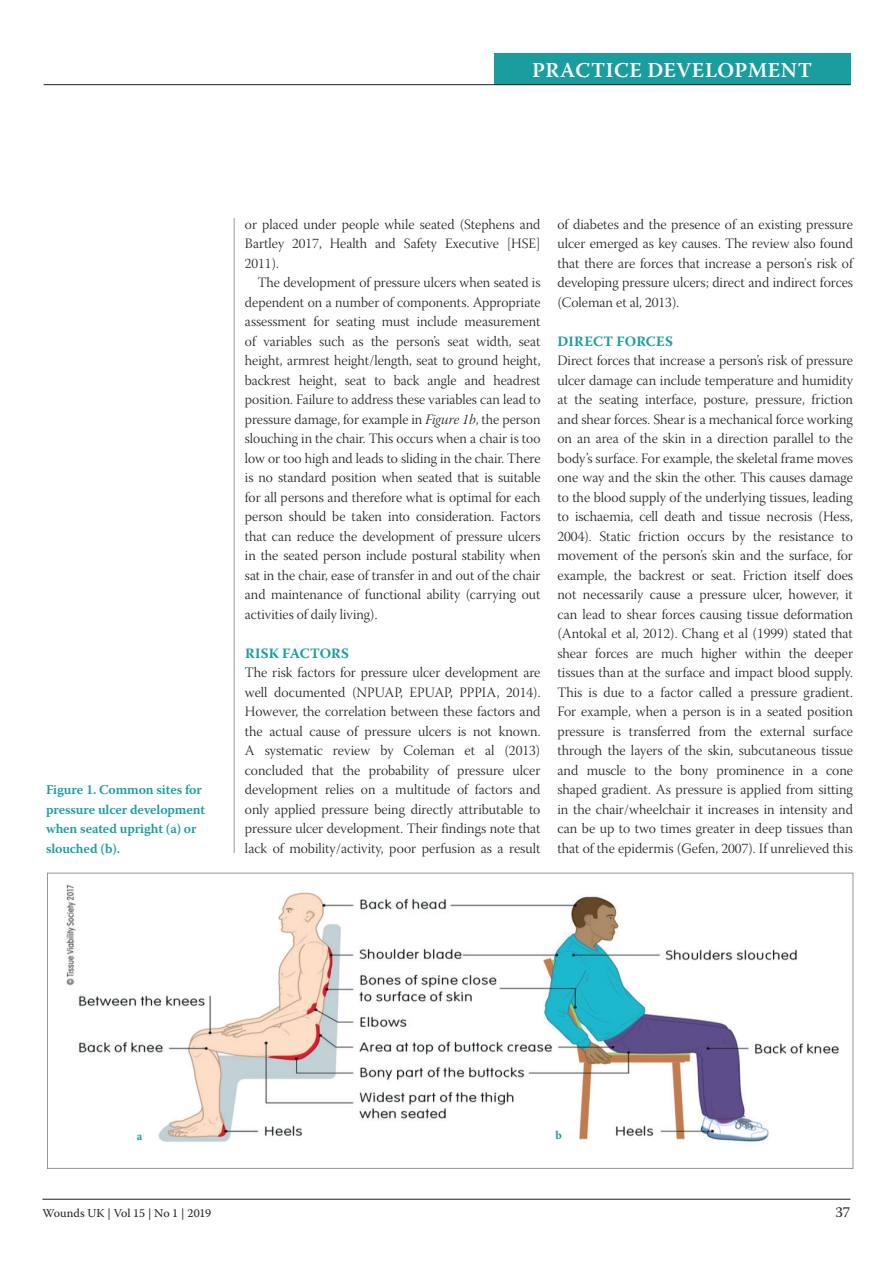
<style>
.page{position:relative;width:893px;height:1263px;background:#fff}
.page>*{position:absolute;margin:0;border:0;box-sizing:border-box;transform-origin:0 0}
.t1{font:600 21px "Warnock Pro";letter-spacing:.025em;color:#fff}
.t2{font:15px "Warnock Pro";color:#231f20}
.t3{font:14.25px/19.5px "Warnock Pro Light Subh";color:#231f20;text-align:justify}
.t4{font:700 14.25px "Warnock Pro";letter-spacing:.015em;color:#1b9c9e}
.t5{font:600 13.5px/19.5px "Warnock Pro";letter-spacing:-.01em;color:#1b9c9e}
.t6{font:12px "Warnock Pro";letter-spacing:-.01em;color:#231f20}
.t7{font:700 12px "Minion Pro";color:#1b9c9e}
.s1{font-family:"Warnock Pro Light It Subh"}
</style>
<div class="page">
<hr style="left:42px;top:1199px;width:808px;height:1px;background:#231f20">
<div style="left:494px;top:53px;width:356px;height:32px;background:#1b9c9e"></div>
<hr style="left:44px;top:84px;width:806px;height:1px;background:#231f20">
<hr style="left:234px;top:218px;width:1px;height:635px;background:#939598">
<img style="left:66px;top:884px;width:774px;height:258px">
<h1 class="t1" style="left:532px;top:57px;width:282px">PRACTICE DEVELOPMENT</h1>
<p class="t5" style="left:46px;top:780px;width:160px">Figure 1. Common sites for pressure ulcer development when seated upright (a) or slouched (b).</p>
<p class="t3" style="left:245px;top:216px;width:297px">or placed under people while seated (Stephens and Bartley 2017, Health and Safety Executive [HSE] 2011).</p>
<p class="t3" style="left:245px;top:274px;width:297px;text-indent:13px">The development of pressure ulcers when seated is dependent on a number of components. Appropriate assessment for seating must include measurement of variables such as the person’s seat width, seat height, armrest height/length, seat to ground height, backrest height, seat to back angle and headrest position. Failure to address these variables can lead to pressure damage, for example in <span class="s1">Figure 1b</span>, the person slouching in the chair. This occurs when a chair is too low or too high and leads to sliding in the chair. There is no standard position when seated that is suitable for all persons and therefore what is optimal for each person should be taken into consideration. Factors that can reduce the development of pressure ulcers in the seated person include postural stability when sat in the chair, ease of transfer in and out of the chair and maintenance of functional ability (carrying out activities of daily living).</p>
<p class="t4" style="left:245px;top:644px;width:105px">RISK FACTORS</p>
<p class="t3" style="left:245px;top:665px;width:297px">The risk factors for pressure ulcer development are well documented (NPUAP, EPUAP, PPPIA, 2014).<br>However, the correlation between these factors and the actual cause of pressure ulcers is not known.<br>A systematic review by Coleman et al (2013) concluded that the probability of pressure ulcer development relies on a multitude of factors and only applied pressure being directly attributable to pressure ulcer development. Their findings note that lack of mobility/activity, poor perfusion as a result</p>
<p class="t3" style="left:557px;top:216px;width:297px">of diabetes and the presence of an existing pressure ulcer emerged as key causes. The review also found that there are forces that increase a person's risk of developing pressure ulcers; direct and indirect forces (Coleman et al, 2013).</p>
<p class="t4" style="left:558px;top:332px;width:117px">DIRECT FORCES</p>
<p class="t3" style="left:557px;top:352px;width:297px">Direct forces that increase a person’s risk of pressure ulcer damage can include temperature and humidity at the seating interface, posture, pressure, friction and shear forces. Shear is a mechanical force working on an area of the skin in a direction parallel to the body’s surface. For example, the skeletal frame moves one way and the skin the other. This causes damage to the blood supply of the underlying tissues, leading to ischaemia, cell death and tissue necrosis (Hess, 2004). Static friction occurs by the resistance to movement of the person’s skin and the surface, for example, the backrest or seat. Friction itself does not necessarily cause a pressure ulcer, however, it can lead to shear forces causing tissue deformation (Antokal et al, 2012). Chang et al (1999) stated that shear forces are much higher within the deeper tissues than at the surface and impact blood supply.<br>This is due to a factor called a pressure gradient.<br>For example, when a person is in a seated position pressure is transferred from the external surface through the layers of the skin, subcutaneous tissue and muscle to the bony prominence in a cone shaped gradient. As pressure is applied from sitting in the chair/wheelchair it increases in intensity and can be up to two times greater in deep tissues than that of the epidermis (Gefen, 2007). If unrelieved this</p>
<p class="t7" style="left:137px;top:1127px;width:7px">a</p>
<p class="t7" style="left:555px;top:1127px;width:8px">b</p>
<p class="t6" style="left:42px;top:1205px;width:170px">Wounds UK | Vol 15 | No 1 | 2019</p>
<p class="t2" style="left:835px;top:1203px;width:17px">37</p>
</div>
